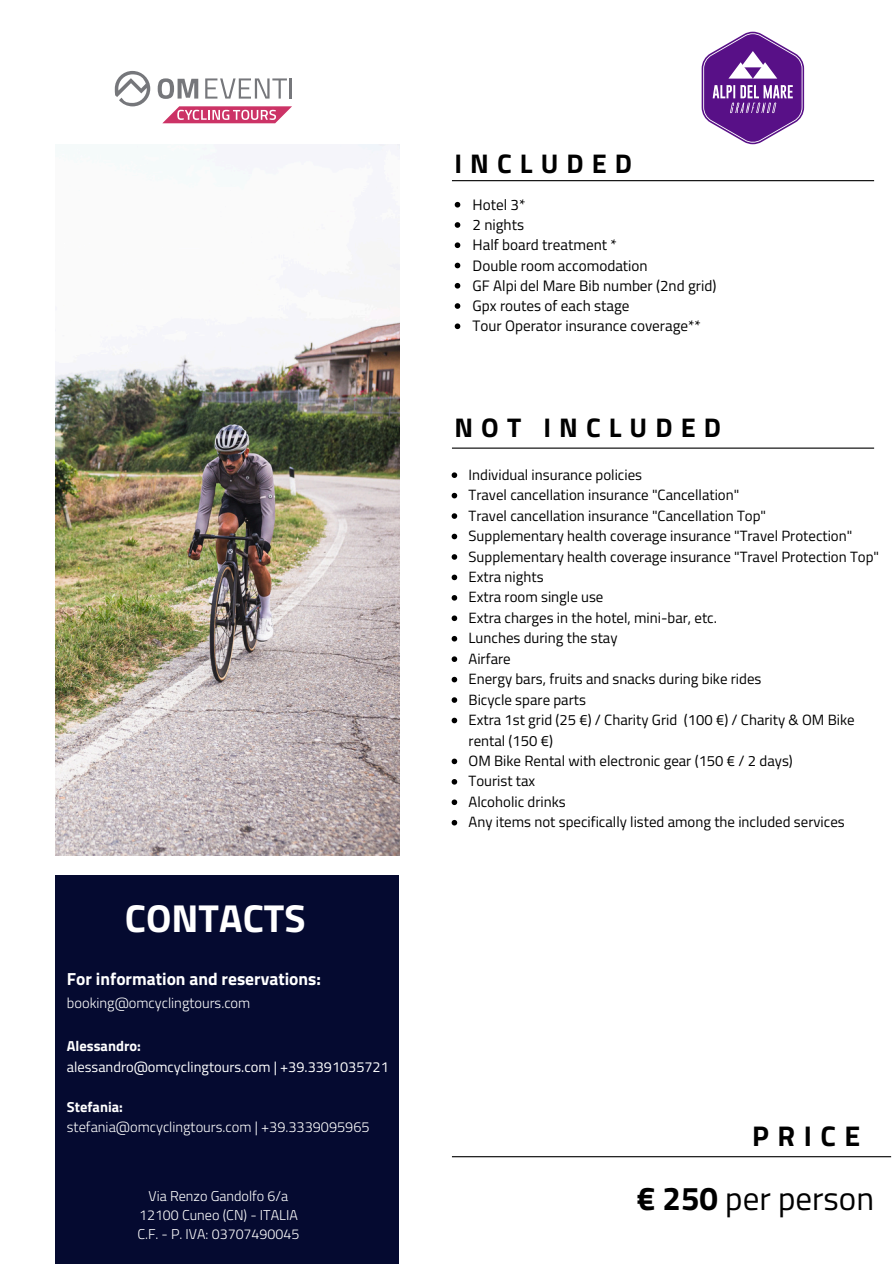
<style>
.page{position:relative;width:894px;height:1264px;background:#fff}
.page>*{position:absolute;margin:0;border:0;box-sizing:border-box;transform-origin:0 0}
.t1{font:700 39px "Titillium Web";color:#fff}
.t2{font:33px "Titillium Web";color:#000}
.t3{font:700 28.5px "Titillium Web";letter-spacing:.3em;color:#000}
.t4{font:700 27px "Titillium Web";letter-spacing:.3em;color:#000}
.t5{font:700 17.55px "Titillium Web";color:#fff}
.t6{font:15.15px "Titillium Web";color:#000}
.t7{font:14.85px/20.4px "Titillium Web";color:#000}
.t8{font:300 14.55px "Titillium Web";color:#fff}
.t9{font:14.55px "Titillium Web";color:#fff}
.t10{font:700 14.55px "Titillium Web";color:#fff}
.t11{font:300 14.25px "Titillium Web";color:#fff}
.s1{font-weight:700}
</style>
<div class="page">
<img style="left:56px;top:144px;width:343px;height:711px">
<hr style="left:452px;top:180px;width:421px;height:1px;background:#000">
<hr style="left:452px;top:1156px;width:438px;height:1px;background:#000">
<svg style="left:454px;top:202px;width:6px;height:5px"></svg>
<svg style="left:454px;top:222px;width:6px;height:6px"></svg>
<svg style="left:454px;top:242px;width:6px;height:6px"></svg>
<svg style="left:454px;top:263px;width:6px;height:5px"></svg>
<svg style="left:454px;top:283px;width:6px;height:5px"></svg>
<svg style="left:454px;top:303px;width:6px;height:6px"></svg>
<svg style="left:454px;top:323px;width:6px;height:6px"></svg>
<svg style="left:451px;top:472px;width:6px;height:6px"></svg>
<svg style="left:451px;top:493px;width:6px;height:5px"></svg>
<svg style="left:451px;top:513px;width:6px;height:6px"></svg>
<svg style="left:451px;top:533px;width:6px;height:6px"></svg>
<svg style="left:451px;top:554px;width:6px;height:5px"></svg>
<svg style="left:451px;top:574px;width:6px;height:6px"></svg>
<svg style="left:451px;top:595px;width:6px;height:5px"></svg>
<svg style="left:451px;top:615px;width:6px;height:6px"></svg>
<svg style="left:451px;top:636px;width:6px;height:5px"></svg>
<svg style="left:451px;top:656px;width:6px;height:6px"></svg>
<svg style="left:451px;top:676px;width:6px;height:6px"></svg>
<svg style="left:451px;top:697px;width:6px;height:6px"></svg>
<svg style="left:451px;top:717px;width:6px;height:6px"></svg>
<svg style="left:451px;top:758px;width:6px;height:6px"></svg>
<svg style="left:451px;top:779px;width:6px;height:5px"></svg>
<svg style="left:451px;top:799px;width:6px;height:6px"></svg>
<svg style="left:451px;top:820px;width:6px;height:5px"></svg>
<hr style="left:452px;top:447px;width:421px;height:1px;background:#000">
<div style="left:56px;top:875px;width:342px;height:388px;background:#050a30"></div>
<svg style="left:701px;top:32px;width:102px;height:112px"></svg>
<svg style="left:158px;top:78px;width:40px;height:21px"></svg>
<svg style="left:205px;top:78px;width:82px;height:21px"></svg>
<hr style="left:290px;top:78px;width:2px;height:21px;background:#76777b">
<svg style="left:115px;top:71px;width:35px;height:35px"></svg>
<svg style="left:162px;top:106px;width:130px;height:17px"></svg>
<h4 class="t1" style="left:125px;top:887px;width:182px">CONTACTS</h4>
<p class="t5" style="left:67px;top:965px;width:255px">For information and reservations:</p>
<p class="t8" style="left:67px;top:991px;width:185px">booking@omcyclingtours.com</p>
<p class="t10" style="left:67px;top:1034px;width:75px">Alessandro:</p>
<p class="t9" style="left:67px;top:1055px;width:323px">alessandro@omcyclingtours.com | +39.3391035721</p>
<p class="t10" style="left:67px;top:1095px;width:57px">Stefania:</p>
<h1 class="t8" style="left:67px;top:1115px;width:304px">stefania@omcyclingtours.com | +39.3339095965</h1>
<p class="t11" style="left:148px;top:1184px;width:141px">Via Renzo Gandolfo 6/a</p>
<p class="t11" style="left:139px;top:1203px;width:160px">12100 Cuneo (CN) - ITALIA</p>
<p class="t11" style="left:137px;top:1222px;width:164px">C.F. - P. IVA: 03707490045</p>
<p class="t4" style="left:454px;top:142px;width:179px">INCLUDED</p>
<p class="t6" style="left:472px;top:193px;width:54px">Hotel 3*</p>
<p class="t6" style="left:472px;top:213px;width:53px">2 nights</p>
<h3 class="t6" style="left:472px;top:233px;width:146px">Half board treatment *</h3>
<p class="t6" style="left:472px;top:253px;width:176px">Double room accomodation</p>
<p class="t6" style="left:472px;top:274px;width:245px">GF Alpi del Mare Bib number (2nd grid)</p>
<p class="t6" style="left:472px;top:294px;width:158px">Gpx routes of each stage</p>
<p class="t6" style="left:472px;top:314px;width:230px">Tour Operator insurance coverage**</p>
<p class="t4" style="left:454px;top:406px;width:268px">NOT INCLUDED</p>
<p class="t7" style="left:468px;top:464px;width:175px">Individual insurance policies</p>
<p class="t7" style="left:468px;top:484px;width:272px">Travel cancellation insurance "Cancellation"</p>
<p class="t7" style="left:468px;top:505px;width:299px">Travel cancellation insurance "Cancellation Top"</p>
<p class="t7" style="left:468px;top:525px;width:385px">Supplementary health coverage insurance "Travel Protection"</p>
<h3 class="t7" style="left:468px;top:546px;width:412px">Supplementary health coverage insurance "Travel Protection Top"</h3>
<p class="t7" style="left:468px;top:566px;width:76px">Extra nights</p>
<p class="t7" style="left:468px;top:586px;width:136px">Extra room single use</p>
<p class="t7" style="left:468px;top:607px;width:250px">Extra charges in the hotel, mini-bar, etc.</p>
<p class="t7" style="left:468px;top:627px;width:150px">Lunches during the stay</p>
<p class="t7" style="left:468px;top:648px;width:44px">Airfare</p>
<p class="t7" style="left:468px;top:668px;width:294px">Energy bars, fruits and snacks during bike rides</p>
<p class="t7" style="left:468px;top:689px;width:119px">Bicycle spare parts</p>
<p class="t7" style="left:468px;top:709px;width:387px">Extra 1st grid (25 €) / Charity Grid (100 €) / Charity &amp; OM Bike rental (150 €)</p>
<p class="t7" style="left:468px;top:750px;width:326px">OM Bike Rental with electronic gear (150 € / 2 days)</p>
<p class="t7" style="left:468px;top:770px;width:68px">Tourist tax</p>
<p class="t7" style="left:468px;top:791px;width:99px">Alcoholic drinks</p>
<p class="t7" style="left:468px;top:811px;width:377px">Any items not specifically listed among the included services</p>
<p class="t3" style="left:752px;top:1113px;width:110px">PRICE</p>
<p class="t2" style="left:636px;top:1172px;width:239px"><span class="s1">€ 250</span> per person</p>
</div>
